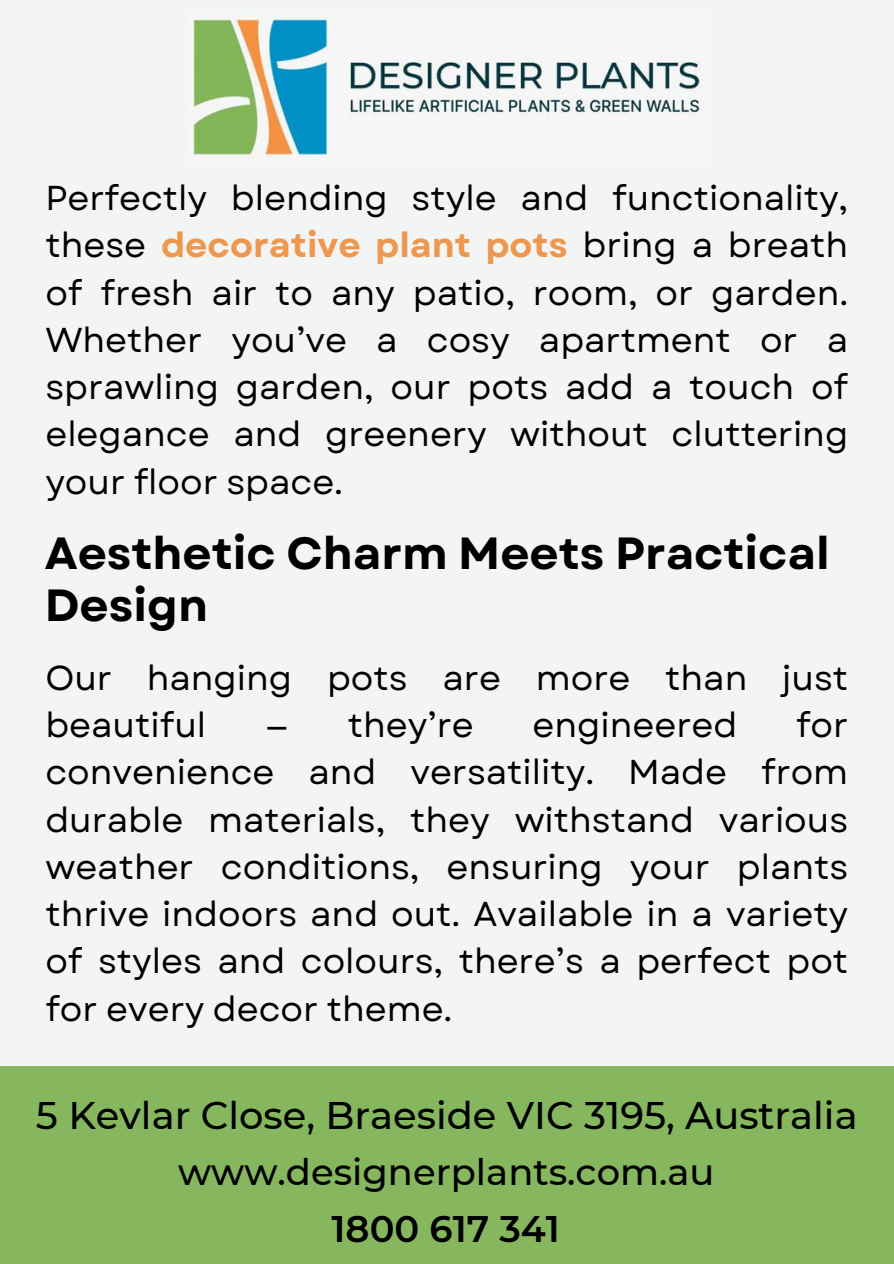
<style>
.page{position:relative;width:894px;height:1264px;background:#fff}
.page>*{position:absolute;margin:0;border:0;box-sizing:border-box;transform-origin:0 0}
.t1{font:700 45px/51.8px "Garet";color:#000}
.t2{font:500 38.4px "Montserrat";color:#000}
.t3{font:500 36.9px "Montserrat";color:#000}
.t4{font:600 36.9px "Montserrat";color:#000}
.t5{font:34.5px/47.2px "Garet";color:#000;text-align:justify}
.s1{font-weight:700;color:#ee974f}
</style>
<div class="page">
<div style="left:0;top:0;width:893px;height:1263px;background:#f3f5f4"></div>
<div style="left:0;top:1066px;width:893px;height:197px;background:#86b65d"></div>
<img style="left:190px;top:15px;width:510px;height:142px">
<h2 class="t5" style="left:45px;top:174px;width:804px">Perfectly blending style and functionality, these <span class="s1">decorative plant pots</span> bring a breath of fresh air to any patio, room, or garden.<br>Whether you’ve a cosy apartment or a sprawling garden, our pots add a touch of elegance and greenery without cluttering your floor space.</h2>
<p class="t1" style="left:45px;top:528px;width:786px">Aesthetic Charm Meets Practical<br>Design</p>
<h2 class="t5" style="left:45px;top:654px;width:804px">Our hanging pots are more than just beautiful</h2>
<h2 class="t5" style="left:45px;top:701px;width:804px;text-indent:750px">for convenience and versatility. Made from durable materials, they withstand various weather conditions, ensuring your plants thrive indoors and out. Available in a variety of styles and colours, there’s a perfect pot for every decor theme.</h2>
<h2 class="t5" style="left:265px;top:701px;width:210px">— they’re</h2>
<h2 class="t5" style="left:532px;top:701px;width:206px">engineered</h2>
<p class="t2" style="left:36px;top:1091px;width:823px">5 Kevlar Close, Braeside VIC 3195, Australia</p>
<h1 class="t3" style="left:178px;top:1149px;width:538px">www.designerplants.com.au</h1>
<p class="t4" style="left:331px;top:1205px;width:230px">1800 617 341</p>
</div>
